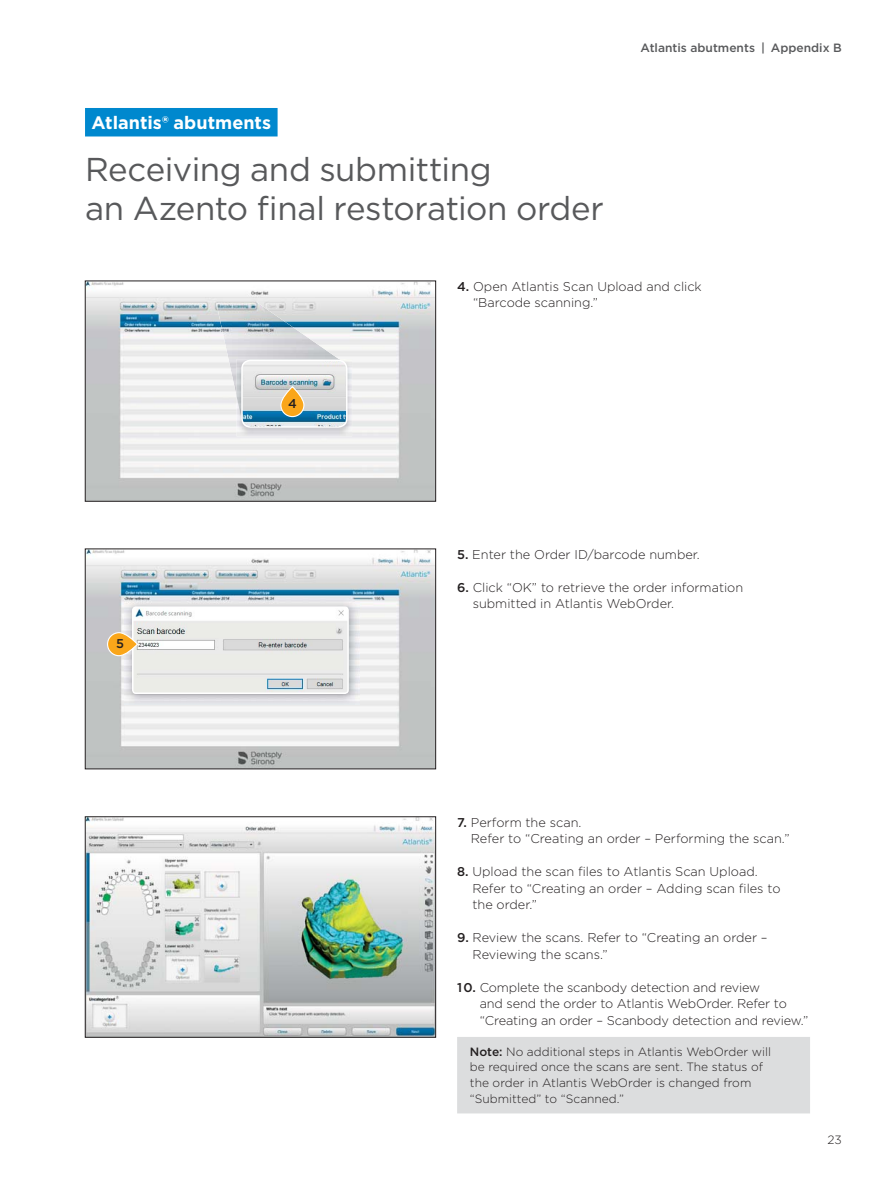
<style>
.page{position:relative;width:893px;height:1191px;background:#fff}
.page>*{position:absolute;margin:0;border:0;box-sizing:border-box;transform-origin:0 0}
.t1{font:33px/39px "Gotham";letter-spacing:-.01em;color:#58595b}
.t2{font:700 18px "Gotham";color:#fff}
.t3{font:300 12.75px/16.5px "Gotham";color:#231f20}
.t4{font:500 12.75px "Gotham";color:#231f20}
.t5{font:300 12px/15.8px "Gotham";color:#231f20}
.t6{font:500 12px "Gotham";color:#58595b}
.s1{font-weight:500}
</style>
<div class="page">
<div style="left:85px;top:108px;width:193px;height:28px;background:#0088ce"></div>
<div style="left:457px;top:1037px;width:353px;height:76px;background:#dcddde"></div>
<img style="left:87px;top:283px;width:347px;height:216px">
<div style="left:85px;top:281px;width:351px;height:220px;border:1px solid #231f20"></div>
<img style="left:87px;top:551px;width:347px;height:216px">
<div style="left:85px;top:549px;width:351px;height:220px;border:1px solid #231f20"></div>
<img style="left:124px;top:599px;width:235px;height:105px">
<img style="left:133px;top:607px;width:215px;height:86px;border-radius:3px">
<div style="left:132px;top:606px;width:217px;height:88px;border:2px solid #fff;border-radius:3px"></div>
<img style="left:87px;top:818px;width:347px;height:217px">
<div style="left:85px;top:816px;width:351px;height:221px;border:1px solid #231f20"></div>
<img style="left:216px;top:302px;width:123px;height:94px">
<img style="left:237px;top:359px;width:115px;height:77px">
<img style="left:237px;top:359px;width:106px;height:64px">
<img style="left:242px;top:360px;width:105px;height:67px;border-radius:9px">
<div style="left:241px;top:360px;width:107px;height:68px;border:2px solid #fff;border-radius:9px"></div>
<svg style="left:281px;top:387px;width:23px;height:29px"></svg>
<div style="left:280px;top:386px;width:24px;height:31px;border:1px solid #fff;border-radius:12px"></div>
<svg style="left:108px;top:632px;width:29px;height:23px"></svg>
<div style="left:107px;top:632px;width:31px;height:24px;border:1px solid #fff;border-radius:12px"></div>
<h2 class="t2" style="left:91px;top:117px;width:181px">Atlantis® abutments</h2>
<h1 class="t1" style="left:85px;top:152px;width:520px">Receiving and submitting<br>an Azento final restoration order</h1>
<p class="t6" style="left:641px;top:43px;width:203px">Atlantis abutments | Appendix B</p>
<p class="t4" style="left:116px;top:638px;width:9px">5</p>
<p class="t4" style="left:288px;top:398px;width:10px">4</p>
<p class="t3" style="left:473px;top:279px;width:230px;text-indent:-16px"><span class="s1">4.</span> Open Atlantis Scan Upload and click “Barcode scanning.”</p>
<p class="t3" style="left:457px;top:547px;width:244px"><span class="s1">5.</span> Enter the Order ID/barcode number.</p>
<p class="t3" style="left:473px;top:580px;width:272px;text-indent:-16px"><span class="s1">6.</span> Click “OK” to retrieve the order information submitted in Atlantis WebOrder.</p>
<p class="t3" style="left:471px;top:815px;width:320px;text-indent:-14px"><span class="s1">7.</span> Perform the scan.<br>Refer to “Creating an order – Performing the scan.”</p>
<p class="t3" style="left:472px;top:864px;width:310px;text-indent:-15px"><span class="s1">8.</span> Upload the scan files to Atlantis Scan Upload.<br>Refer to “Creating an order – Adding scan files to the order.”</p>
<p class="t3" style="left:473px;top:930px;width:297px;text-indent:-15px"><span class="s1">9.</span> Review the scans. Refer to “Creating an order –<br>Reviewing the scans.”</p>
<p class="t3" style="left:480px;top:980px;width:330px;text-indent:-23px"><span class="s1">10.</span> Complete the scanbody detection and review<br>and send the order to Atlantis WebOrder. Refer to “Creating an order – Scanbody detection and review.”</p>
<p class="t5" style="left:470px;top:1044px;width:303px"><span class="s1">Note:</span> No additional steps in Atlantis WebOrder will be required once the scans are sent. The status of the order in Atlantis WebOrder is changed from “Submitted” to “Scanned.”</p>
<p class="t5" style="left:827px;top:1133px;width:16px">23</p>
</div>
